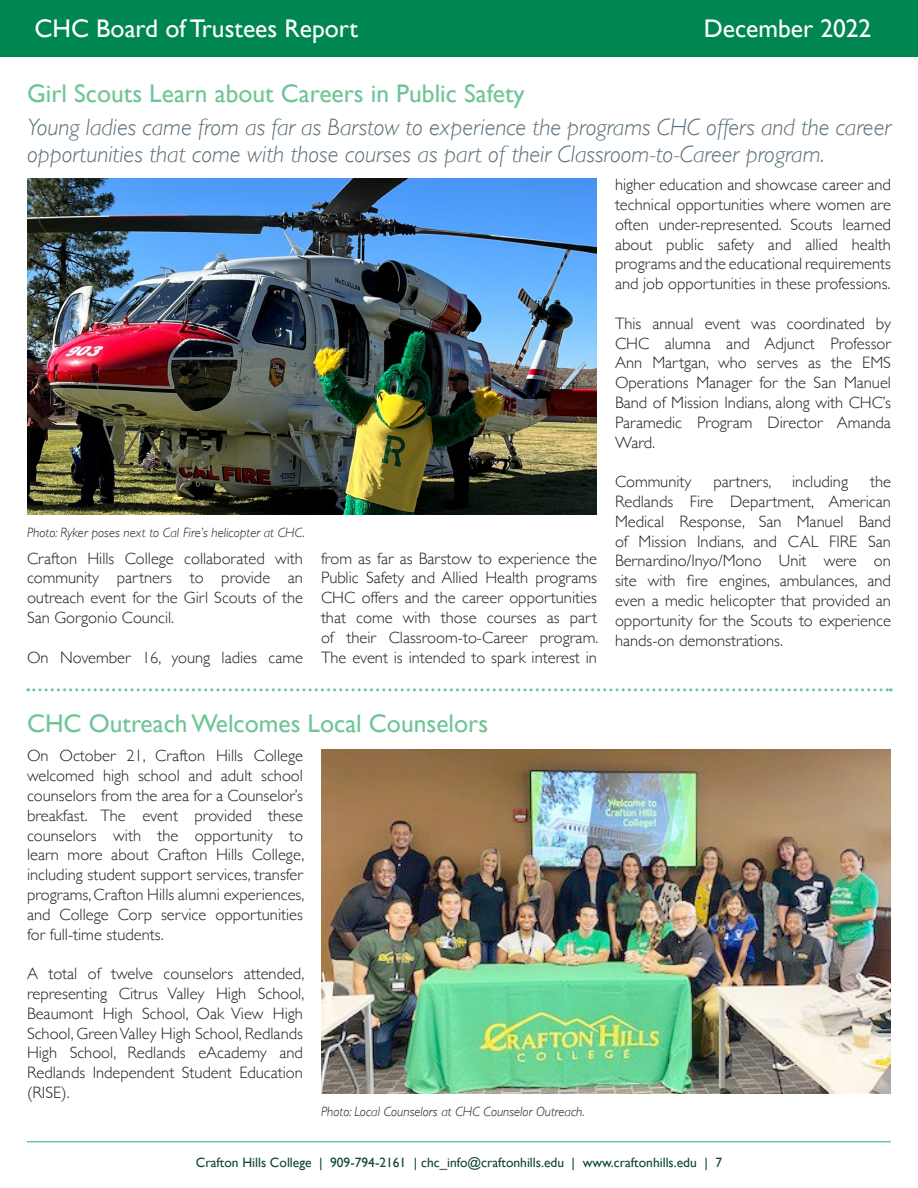
<style>
.page{position:relative;width:918px;height:1188px;background:#fff}
.page>*{position:absolute;margin:0;border:0;box-sizing:border-box;transform-origin:0 0}
.t1{font:25.5px "Gill Sans";color:#6ec597}
.t2{font:25.5px "Gill Sans";color:#fff}
.t3{font:italic 300 24px/27px "Gill Sans";color:#5b6f7b}
.t4{font:300 16.5px/19.8px "Gill Sans";color:#231f20;text-align:justify}
.t5{font:italic 300 13.5px "Gill Sans";color:#231f20}
.t6{font:13.5px "Gill Sans";color:#0c4634}
</style>
<div class="page">
<img style="left:321px;top:750px;width:570px;height:344px">
<img style="left:27px;top:179px;width:570px;height:336px">
<hr style="left:27px;top:1141px;width:864px;height:1px;background:#6ec597">
<div style="left:0;top:0;width:918px;height:57px;background:#008751"></div>
<svg style="left:28px;top:688px;width:863px;height:3px"></svg>
<h1 class="t2" style="left:34px;top:14px;width:325px">CHC Board of Trustees Report</h1>
<h1 class="t2" style="left:704px;top:14px;width:169px">December 2022</h1>
<p class="t1" style="left:27px;top:78px;width:499px">Girl Scouts Learn about Careers in Public Safety</p>
<p class="t3" style="left:27px;top:114px;width:865px">Young ladies came from as far as Barstow to experience the programs CHC offers and the career opportunities that come with those courses as part of their Classroom-to-Career program.</p>
<p class="t5" style="left:27px;top:525px;width:279px">Photo: Ryker poses next to Cal Fire’s helicopter at CHC.</p>
<p class="t4" style="left:27px;top:548px;width:278px">Crafton Hills College collaborated with community partners to provide an outreach event for the Girl Scouts of the San Gorgonio Council.</p>
<p class="t4" style="left:27px;top:647px;width:278px">On November 16, young ladies came</p>
<p class="t4" style="left:321px;top:548px;width:279px">from as far as Barstow to experience the Public Safety and Allied Health programs CHC offers and the career opportunities that come with those courses as part of their Classroom-to-Career program.<br>The event is intended to spark interest in</p>
<p class="t4" style="left:615px;top:174px;width:278px">higher education and showcase career and technical opportunities where women are often under-represented. Scouts learned about public safety and allied health programs and the educational requirements and job opportunities in these professions.</p>
<p class="t4" style="left:615px;top:313px;width:278px">This annual event was coordinated by CHC alumna and Adjunct Professor Ann Martgan, who serves as the EMS Operations Manager for the San Manuel Band of Mission Indians, along with CHC’s Paramedic Program Director Amanda Ward.</p>
<p class="t4" style="left:615px;top:471px;width:78px">Community</p>
<p class="t4" style="left:713px;top:471px;width:136px">partners, including</p>
<p class="t4" style="left:615px;top:471px;width:278px;text-indent:255px">the Redlands Fire Department, American Medical Response, San Manuel Band of Mission Indians, and CAL FIRE San Bernardino/Inyo/Mono Unit were on site with fire engines, ambulances, and even a medic helicopter that provided an opportunity for the Scouts to experience hands-on demonstrations.</p>
<p class="t1" style="left:27px;top:709px;width:463px">CHC Outreach Welcomes Local Counselors</p>
<p class="t4" style="left:27px;top:745px;width:279px">On October 21, Crafton Hills College welcomed high school and adult school counselors from the area for a Counselor’s breakfast. The event provided these counselors with the opportunity to learn more about Crafton Hills College, including student support services, transfer programs, Crafton Hills alumni experiences, and College Corp service opportunities for full-time students.</p>
<p class="t4" style="left:27px;top:963px;width:279px">A total of twelve counselors attended, representing Citrus Valley High School, Beaumont High School, Oak View High School, Green Valley High School, Redlands High School, Redlands eAcademy and Redlands Independent Student Education (RISE).</p>
<p class="t5" style="left:321px;top:1104px;width:265px">Photo: Local Counselors at CHC Counselor Outreach.</p>
<p class="t6" style="left:196px;top:1155px;width:528px">Crafton Hills College | 909-794-2161 | chc_info@craftonhills.edu | www.craftonhills.edu | 7</p>
</div>
